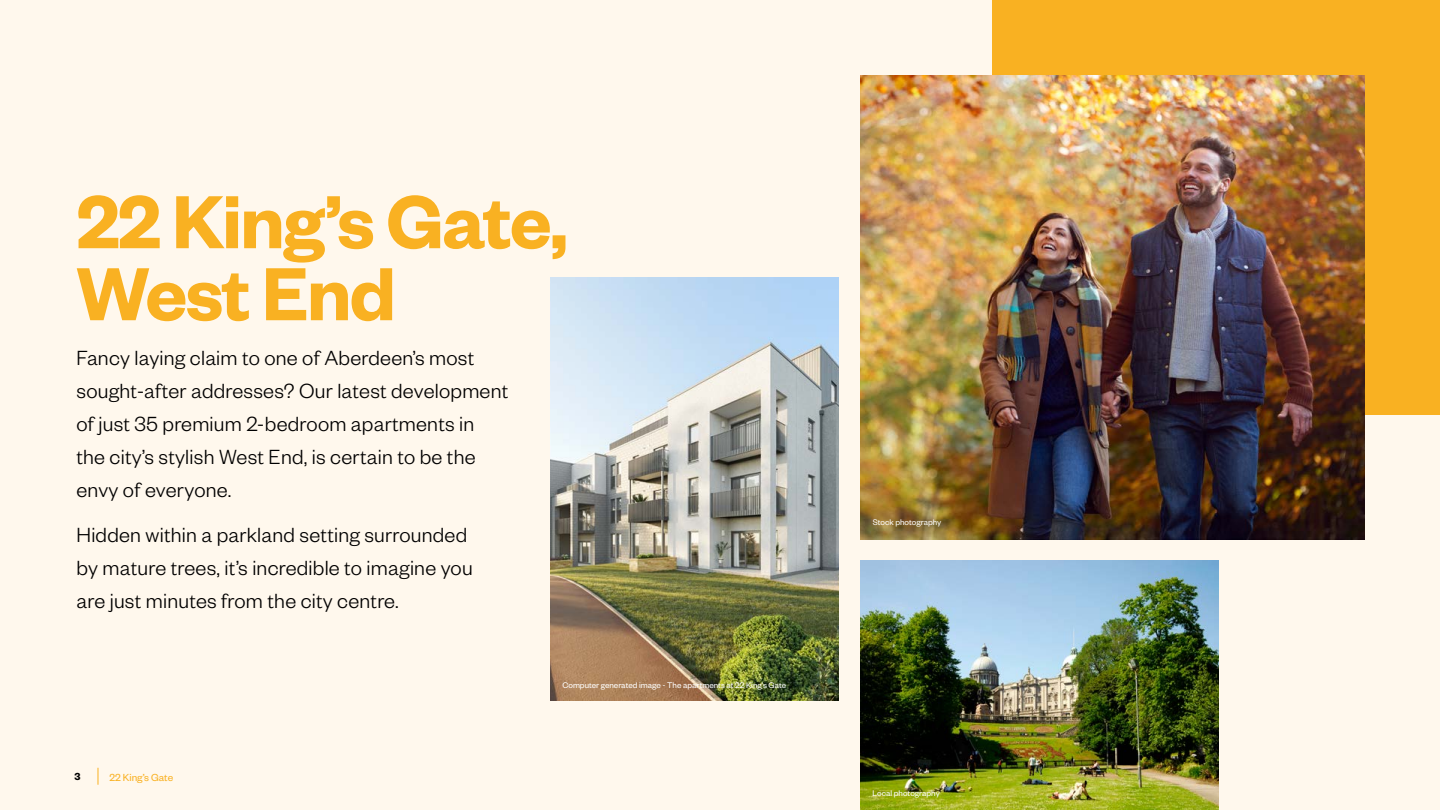
<style>
.page{position:relative;width:1440px;height:810px;background:#fff8ed}
.page>*{position:absolute;margin:0;border:0;box-sizing:border-box;transform-origin:0 0}
.t1{font:600 82.5px/72px "Founders Grotesk";letter-spacing:-.02em;color:#f9b122}
.t2{font:300 22.5px/33px "Founders Grotesk";letter-spacing:.01em;color:#000}
.t3{font:11.25px "Founders Grotesk";color:#f9b122}
.t4{font:600 11.25px "Founders Grotesk";color:#000}
.t5{font:9px "Founders Grotesk";color:#fff}
</style>
<div class="page">
<div style="left:992px;top:1px;width:448px;height:414px;background:#f9b122"></div>
<img style="left:861px;top:75px;width:504px;height:464px">
<img style="left:861px;top:561px;width:358px;height:249px">
<img style="left:550px;top:278px;width:288px;height:423px">
<svg style="left:98px;top:768px;width:1px;height:17px"></svg>
<h1 class="t1" style="left:76px;top:182px;width:493px">22 King’s Gate,<br>West End</h1>
<p class="t2" style="left:76px;top:340px;width:433px">Fancy laying claim to one of Aberdeen’s most sought-after addresses? Our latest development of just 35 premium 2-bedroom apartments in the city’s stylish West End, is certain to be the envy of everyone.</p>
<p class="t2" style="left:76px;top:517px;width:398px">Hidden within a parkland setting surrounded by mature trees, it’s incredible to imagine you are just minutes from the city centre.</p>
<p class="t4" style="left:74px;top:770px;width:8px">3</p>
<p class="t3" style="left:110px;top:770px;width:65px">22 King’s Gate</p>
<p class="t5" style="left:562px;top:680px;width:225px">Computer generated image - The apartments at 22 King’s Gate</p>
<p class="t5" style="left:873px;top:517px;width:70px">Stock photography</p>
<p class="t5" style="left:873px;top:788px;width:69px">Local photography</p>
</div>
